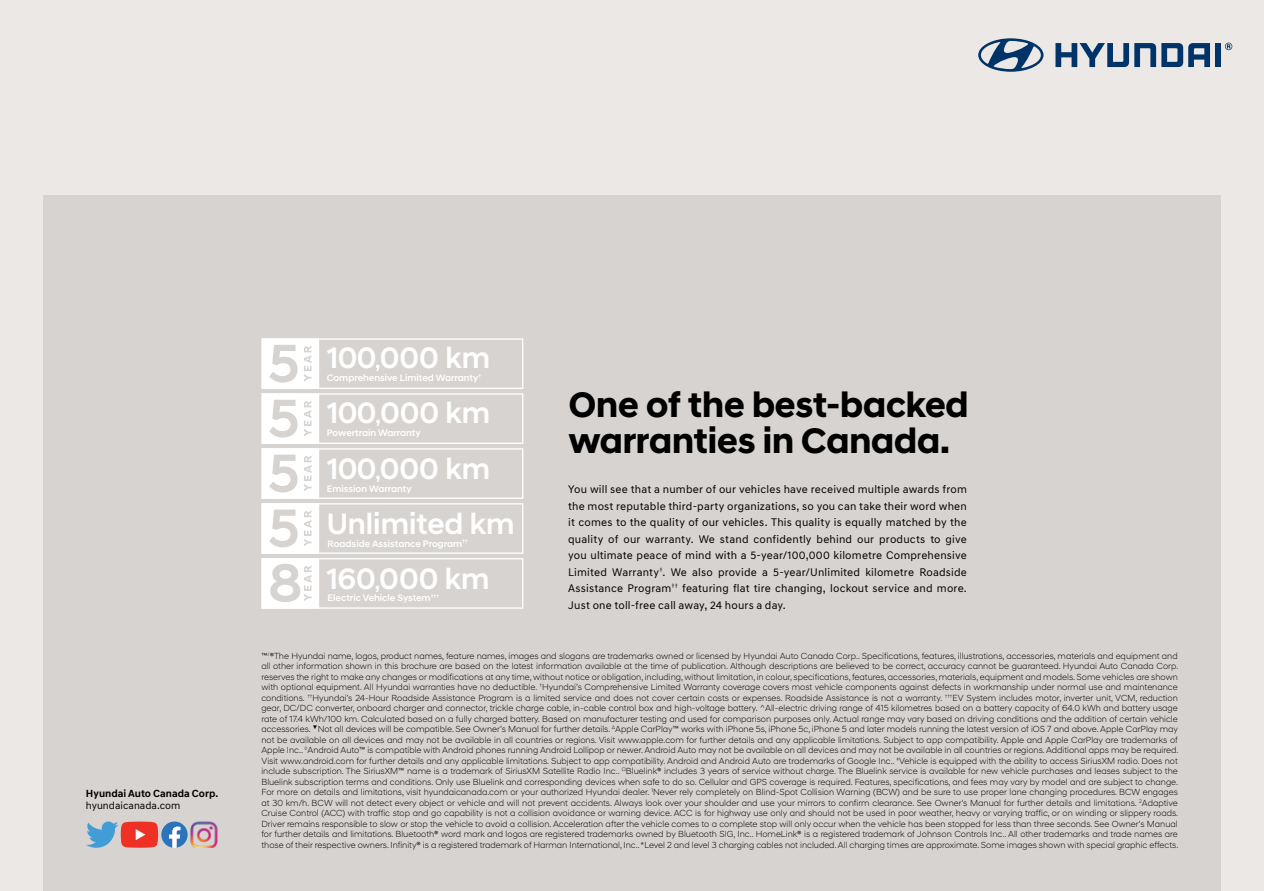
<style>
.page{position:relative;width:1264px;height:891px;background:#ece8e5}
.page>*{position:absolute;margin:0;border:0;box-sizing:border-box;transform-origin:0 0}
.t1{font:700 36px/36px "Hyundai Sans Head";letter-spacing:-.005em;color:#000}
.t2{font:500 30px "Hyundai Sans Head";color:#fff}
.t3{font:11.25px/16.5px "Hyundai Sans Text";letter-spacing:.015em;color:#000;text-align:justify}
.t4{font:700 10.5px "Hyundai Sans Text";color:#000}
.t5{font:10.5px "Hyundai Sans Text";color:#000}
.t6{font:500 9.6px "Hyundai Sans Head";color:#fff}
.t7{font:300 9px/10.5px "Hyundai Sans Head";color:#000;text-align:justify}
.t8{font:500 5.55px "Hyundai Sans Head";color:#fff}
.s1{font-size:20.7px}
</style>
<div class="page">
<div style="left:43px;top:195px;width:1178px;height:696px;background:#d6d3d0"></div>
<svg style="left:86px;top:822px;width:102px;height:26px"></svg>
<img style="left:191px;top:822px;width:26px;height:26px">
<svg style="left:1055px;top:43px;width:155px;height:24px"></svg>
<div style="left:1215px;top:43px;width:6px;height:24px;background:#003469"></div>
<svg style="left:978px;top:38px;width:65px;height:34px"></svg>
<svg style="left:1225px;top:43px;width:7px;height:7px"></svg>
<svg style="left:261px;top:338px;width:262px;height:271px"></svg>
<p class="t4" style="left:86px;top:787px;width:134px">Hyundai Auto Canada Corp.</p>
<p class="t5" style="left:86px;top:799px;width:96px">hyundaicanada.com</p>
<h2 class="t2" style="left:327px;top:340px;width:164px">100<span class="s1">,</span>000 km</h2>
<p class="t8" style="left:478px;top:373px;width:4px">†</p>
<p class="t6" style="left:327px;top:372px;width:153px">Comprehensive Limited Warranty</p>
<h2 class="t2" style="left:327px;top:395px;width:164px">100<span class="s1">,</span>000 km</h2>
<p class="t6" style="left:327px;top:427px;width:95px">Powertrain Warranty</p>
<h2 class="t2" style="left:327px;top:451px;width:164px">100<span class="s1">,</span>000 km</h2>
<p class="t6" style="left:327px;top:483px;width:86px">Emission Warranty</p>
<h2 class="t2" style="left:327px;top:506px;width:189px">Unlimited km</h2>
<p class="t6" style="left:327px;top:538px;width:142px">Roadside Assistance Program<sup>††</sup></p>
<h2 class="t2" style="left:327px;top:561px;width:164px">160<span class="s1">,</span>000 km</h2>
<p class="t6" style="left:327px;top:592px;width:105px">Electric Vehicle System</p>
<p class="t8" style="left:431px;top:593px;width:10px">†††</p>
<h1 class="t1" style="left:569px;top:387px;width:401px">One of the best-backed warranties in Canada.</h1>
<p class="t3" style="left:568px;top:481px;width:400px">You will see that a number of our vehicles have received multiple awards from the most reputable third-party organizations, so you can take their word when it comes to the quality of our vehicles. This quality is equally matched by the quality of our warranty. We stand confidently behind our products to give you ultimate peace of mind with a 5-year/100,000 kilometre Comprehensive Limited Warranty<sup>†</sup>. We also provide a 5-year/Unlimited kilometre Roadside Assistance Program<sup>††</sup> featuring flat tire changing, lockout service and more.<br>Just one toll-free call away, 24 hours a day.</p>
<p class="t7" style="left:261px;top:650px;width:918px">™<sup>/</sup>®The Hyundai name, logos, product names, feature names, images and slogans are trademarks owned or licensed by Hyundai Auto Canada Corp.. Specifications, features, illustrations, accessories, materials and equipment and all other information shown in this brochure are based on the latest information available at the time of publication. Although descriptions are believed to be correct, accuracy cannot be guaranteed. Hyundai Auto Canada Corp. reserves the right to make any changes or modifications at any time, without notice or obligation, including, without limitation, in colour, specifications, features, accessories, materials, equipment and models. Some vehicles are shown with optional equipment. All Hyundai warranties have no deductible. <sup>†</sup>Hyundai’s Comprehensive Limited Warranty coverage covers most vehicle components against defects in workmanship under normal use and maintenance conditions. <sup>††</sup>Hyundai’s 24-Hour Roadside Assistance Program is a limited service and does not cover certain costs or expenses. Roadside Assistance is not a warranty. <sup>†††</sup>EV System includes motor, inverter unit, VCM, reduction gear, DC/DC converter, onboard charger and connector, trickle charge cable, in-cable control box and high-voltage battery. ^All-electric driving range of 415 kilometres based on a battery capacity of 64.0 kWh and battery usage rate of 17.4 kWh/100 km. Calculated based on a fully charged battery. Based on manufacturer testing and used for comparison purposes only. Actual range may vary based on driving conditions and the addition of certain vehicle accessories. <sup>▼</sup>Not all devices will be compatible. See Owner’s Manual for further details. <sup>Δ</sup>Apple CarPlay™ works with iPhone 5s, iPhone 5c, iPhone 5 and later models running the latest version of iOS 7 and above. Apple CarPlay may not be available on all devices and may not be available in all countries or regions. Visit www.apple.com for further details and any applicable limitations. Subject to app compatibility. Apple and Apple CarPlay are trademarks of Apple Inc.. <sup>◊</sup>Android Auto™ is compatible with Android phones running Android Lollipop or newer. Android Auto may not be available on all devices and may not be available in all countries or regions. Additional apps may be required.<br>Visit www.android.com for further details and any applicable limitations. Subject to app compatibility. Android and Android Auto are trademarks of Google Inc.. <sup>‡</sup>Vehicle is equipped with the ability to access SiriusXM radio. Does not include subscription. The SiriusXM™ name is a trademark of SiriusXM Satellite Radio Inc.. <sup>Ω</sup>Bluelink® includes 3 years of service without charge. The Bluelink service is available for new vehicle purchases and leases subject to the Bluelink subscription terms and conditions. Only use Bluelink and corresponding devices when safe to do so. Cellular and GPS coverage is required. Features, specifications, and fees may vary by model and are subject to change.<br>For more on details and limitations, visit hyundaicanada.com or your authorized Hyundai dealer. <sup>1</sup>Never rely completely on Blind-Spot Collision Warning (BCW) and be sure to use proper lane changing procedures. BCW engages at 30 km/h. BCW will not detect every object or vehicle and will not prevent accidents. Always look over your shoulder and use your mirrors to confirm clearance. See Owner’s Manual for further details and limitations. <sup>2</sup>Adaptive Cruise Control (ACC) with traffic stop and go capability is not a collision avoidance or warning device. ACC is for highway use only and should not be used in poor weather, heavy or varying traffic, or on winding or slippery roads.<br>Driver remains responsible to slow or stop the vehicle to avoid a collision. Acceleration after the vehicle comes to a complete stop will only occur when the vehicle has been stopped for less than three seconds. See Owner’s Manual for further details and limitations. Bluetooth® word mark and logos are registered trademarks owned by Bluetooth SIG, Inc.. HomeLink® is a registered trademark of Johnson Controls Inc.. All other trademarks and trade names are those of their respective owners. Infinity® is a registered trademark of Harman International, Inc.. *Level 2 and level 3 charging cables not included. All charging times are approximate. Some images shown with special graphic effects.</p>
</div>
